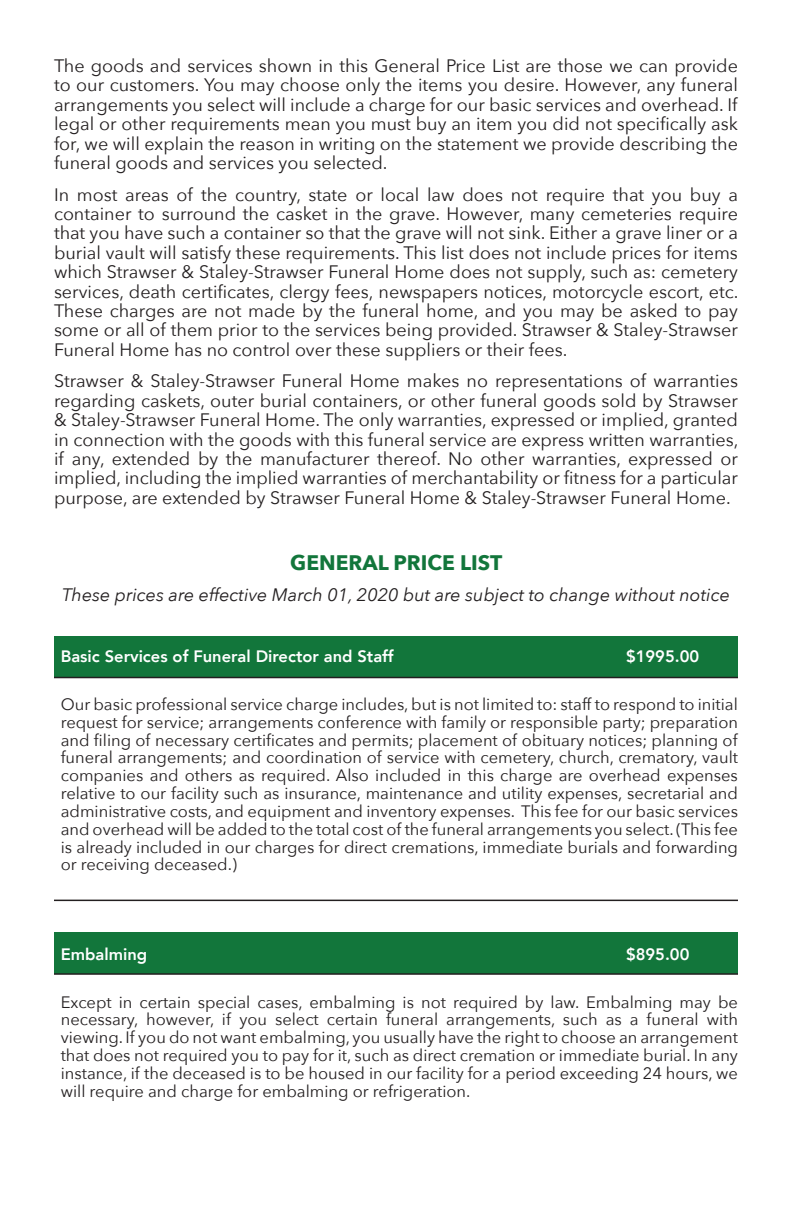
<style>
.page{position:relative;width:792px;height:1224px;background:#fff}
.page>*{position:absolute;margin:0;border:0;box-sizing:border-box;transform-origin:0 0}
.t1{font:700 21px "Avenir Next";color:#12763b}
.t2{font:18px/19.4px "Avenir Next";color:#231f20;text-align:justify}
.t3{font:italic 18px "Avenir Next";color:#231f20}
.t4{font:16.4px/17.8px "Avenir Next";color:#231f20;text-align:justify}
.t5{font:800 16.4px "Avenir";color:#fff}
</style>
<div class="page">
<div style="left:54px;top:636px;width:684px;height:42px;background:#12763b"></div>
<div style="left:54px;top:932px;width:684px;height:41px;background:#12763b"></div>
<hr style="left:54px;top:900px;width:684px;height:1px;background:#231f20">
<hr style="left:54px;top:677px;width:684px;height:1px;background:#231f20">
<hr style="left:54px;top:973px;width:684px;height:2px;background:#231f20">
<p class="t2" style="left:54px;top:55px;width:686px">The goods and services shown in this General Price List are those we can provide to our customers. You may choose only the items you desire. However, any funeral arrangements you select will include a charge for our basic services and overhead. If legal or other requirements mean you must buy an item you did not specifically ask for, we will explain the reason in writing on the statement we provide describing the funeral goods and services you selected.</p>
<p class="t2" style="left:54px;top:184px;width:686px">In most areas of the country, state or local law does not require that you buy a container to surround the casket in the grave. However, many cemeteries require that you have such a container so that the grave will not sink. Either a grave liner or a burial vault will satisfy these requirements. This list does not include prices for items which Strawser &amp; Staley-Strawser Funeral Home does not supply, such as: cemetery services, death certificates, clergy fees, newspapers notices, motorcycle escort, etc.<br>These charges are not made by the funeral home, and you may be asked to pay some or all of them prior to the services being provided. Strawser &amp; Staley-Strawser Funeral Home has no control over these suppliers or their fees.</p>
<p class="t2" style="left:54px;top:371px;width:686px">Strawser &amp; Staley-Strawser Funeral Home makes no representations of warranties regarding caskets, outer burial containers, or other funeral goods sold by Strawser &amp; Staley-Strawser Funeral Home. The only warranties, expressed or implied, granted in connection with the goods with this funeral service are express written warranties, if any, extended by the manufacturer thereof. No other warranties, expressed or implied, including the implied warranties of merchantability or fitness for a particular purpose, are extended by Strawser Funeral Home &amp; Staley-Strawser Funeral Home.</p>
<p class="t1" style="left:290px;top:544px;width:213px">GENERAL PRICE LIST</p>
<p class="t3" style="left:62px;top:580px;width:669px">These prices are effective March 01, 2020 but are subject to change without notice</p>
<p class="t5" style="left:61px;top:644px;width:334px">Basic Services of Funeral Director and Staff</p>
<p class="t5" style="left:626px;top:644px;width:75px">$1995.00</p>
<p class="t4" style="left:61px;top:695px;width:679px">Our basic professional service charge includes, but is not limited to: staff to respond to initial request for service; arrangements conference with family or responsible party; preparation and filing of necessary certificates and permits; placement of obituary notices; planning of funeral arrangements; and coordination of service with cemetery, church, crematory, vault companies and others as required. Also included in this charge are overhead expenses relative to our facility such as insurance, maintenance and utility expenses, secretarial and administrative costs, and equipment and inventory expenses. This fee for our basic services and overhead will be added to the total cost of the funeral arrangements you select. (This fee is already included in our charges for direct cremations, immediate burials and forwarding or receiving deceased.)</p>
<p class="t5" style="left:61px;top:941px;width:88px">Embalming</p>
<p class="t5" style="left:626px;top:941px;width:65px">$895.00</p>
<p class="t4" style="left:61px;top:992px;width:679px">Except in certain special cases, embalming is not required by law. Embalming may be necessary, however, if you select certain funeral arrangements, such as a funeral with viewing. If you do not want embalming, you usually have the right to choose an arrangement that does not required you to pay for it, such as direct cremation or immediate burial. In any instance, if the deceased is to be housed in our facility for a period exceeding 24 hours, we will require and charge for embalming or refrigeration.</p>
</div>
